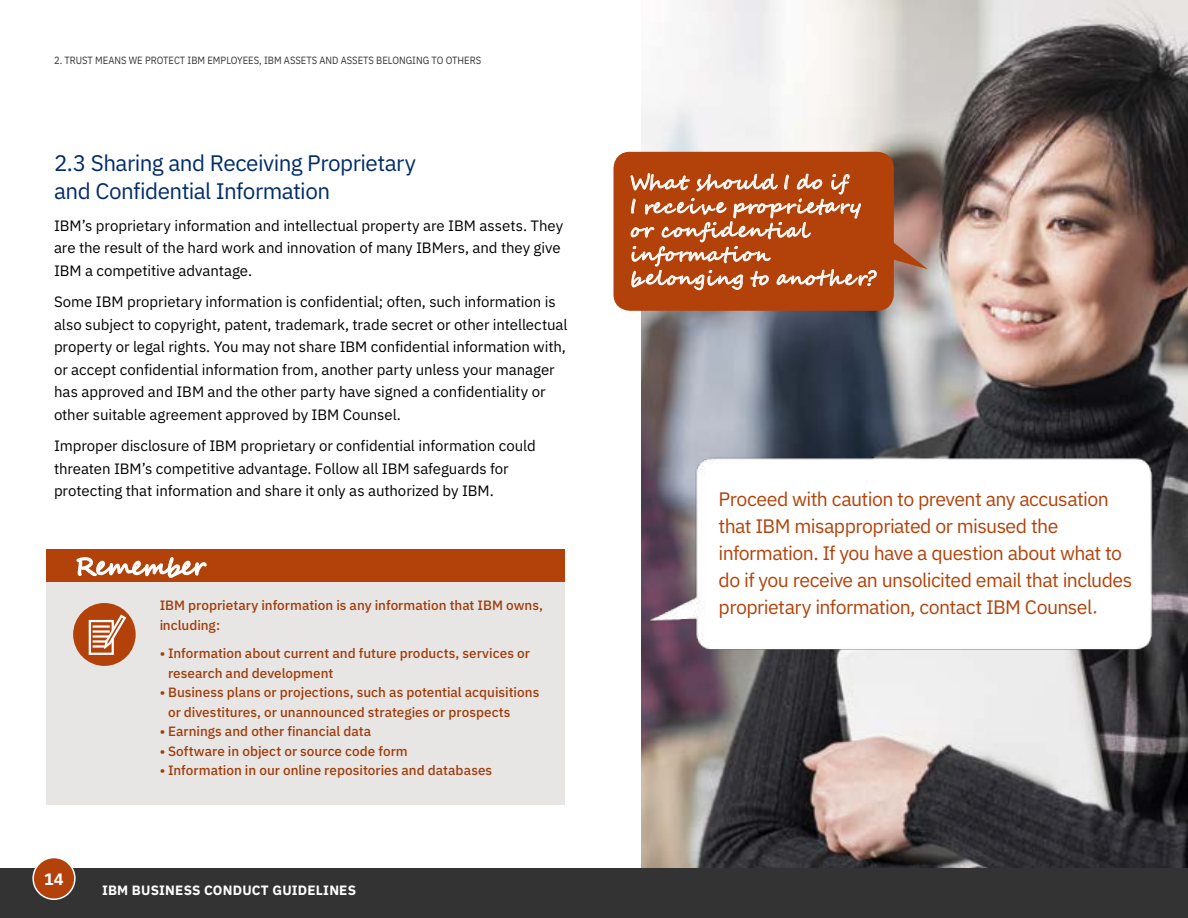
<style>
.page{position:relative;width:1188px;height:918px;background:#fff}
.page>*{position:absolute;margin:0;border:0;box-sizing:border-box;transform-origin:0 0}
.t1{font:24px "Segoe Script";letter-spacing:-.03em;color:#fff}
.t2{font:22.5px/28.5px "IBM Plex Sans";letter-spacing:-.025em;color:#002c6b}
.t3{font:19.5px/27px "IBM Plex Sans";letter-spacing:-.03em;color:#b2420a}
.t4{font:19.5px/24px "Segoe Script";letter-spacing:.08em;color:#fff}
.t5{font:700 16.5px "IBM Plex Sans";color:#fff}
.t6{font:15px/22.5px "IBM Plex Sans";letter-spacing:-.005em;color:#000}
.t7{font:500 13.5px/19.5px "IBM Plex Sans";color:#b2420a}
.t8{font:700 13.5px "IBM Plex Sans";letter-spacing:.015em;color:#fff}
.t9{font:10.5px "IBM Plex Sans";color:#333;scale:.9 1}
.s1{font-family:"Segoe Script"}
</style>
<div class="page">
<img style="left:641px;top:0;width:547px;height:868px">
<img style="left:641px;top:440px;width:522px;height:219px">
<div style="left:0;top:868px;width:1188px;height:50px;background:#333"></div>
<div style="left:33px;top:858px;width:42px;height:41px;background:#b2420a;border-radius:50%"></div>
<div style="left:32px;top:857px;width:44px;height:43px;border:2px solid #fff;border-radius:50%"></div>
<div style="left:614px;top:152px;width:280px;height:159px;background:#b2420a;border-radius:16px"></div>
<svg style="left:630px;top:169px;width:298px;height:122px"></svg>
<div style="left:47px;top:549px;width:518px;height:256px;background:#e7e6e5"></div>
<div style="left:73px;top:603px;width:63px;height:63px;background:#b2420a;border-radius:50%"></div>
<svg style="left:88px;top:613px;width:40px;height:43px"></svg>
<div style="left:47px;top:549px;width:518px;height:32px;background:#b2420a"></div>
<svg style="left:76px;top:557px;width:131px;height:21px"></svg>
<p class="t9" style="left:54px;top:52px;width:476px">2. TRUST MEANS WE PROTECT IBM EMPLOYEES, IBM ASSETS AND ASSETS BELONGING TO OTHERS</p>
<h2 class="t2" style="left:54px;top:146px;width:364px">2.3 Sharing and Receiving Proprietary and Confidential Information</h2>
<p class="t6" style="left:54px;top:213px;width:511px">IBM’s proprietary information and intellectual property are IBM assets. They are the result of the hard work and innovation of many IBMers, and they give<br>IBM a competitive advantage.</p>
<p class="t6" style="left:54px;top:289px;width:515px">Some IBM proprietary information is confidential; often, such information is also subject to copyright, patent, trademark, trade secret or other intellectual property or legal rights. You may not share IBM confidential information with, or accept confidential information from, another party unless your manager has approved and IBM and the other party have signed a confidentiality or other suitable agreement approved by IBM Counsel.</p>
<p class="t6" style="left:54px;top:433px;width:483px">Improper disclosure of IBM proprietary or confidential information could threaten IBM’s competitive advantage. Follow all IBM safeguards for protecting that information and share it only as authorized by IBM.</p>
<h1 class="t1" style="left:75px;top:547px;width:132px">Remember</h1>
<p class="t7" style="left:159px;top:595px;width:385px">IBM proprietary information is any information that IBM owns, including:</p>
<p class="t7" style="left:168px;top:643px;width:363px;text-indent:-9px">• Information about current and future products, services or research and development</p>
<p class="t7" style="left:168px;top:682px;width:373px;text-indent:-9px">• Business plans or projections, such as potential acquisitions or divestitures, or unannounced strategies or prospects</p>
<p class="t7" style="left:159px;top:721px;width:213px">• Earnings and other financial data</p>
<p class="t7" style="left:159px;top:740px;width:250px">• Software in object or source code form</p>
<p class="t7" style="left:159px;top:760px;width:334px">• Information in our online repositories and databases</p>
<p class="t5" style="left:44px;top:866px;width:21px">14</p>
<p class="t8" style="left:102px;top:879px;width:256px">IBM BUSINESS CONDUCT GUIDELINES</p>
<h3 class="t4" style="left:630px;top:171px;width:248px">What should I do if<br>I receiv e proprietary or confidential information belonging to another?</h3>
<p class="t3" style="left:719px;top:484px;width:415px">Proceed with caution to prevent any accusation that IBM misappropriated or misused the information. If you have a question about what to do if you receive an unsolicited email that includes proprietary information, contact IBM Counsel<span class="s1">.</span></p>
</div>
